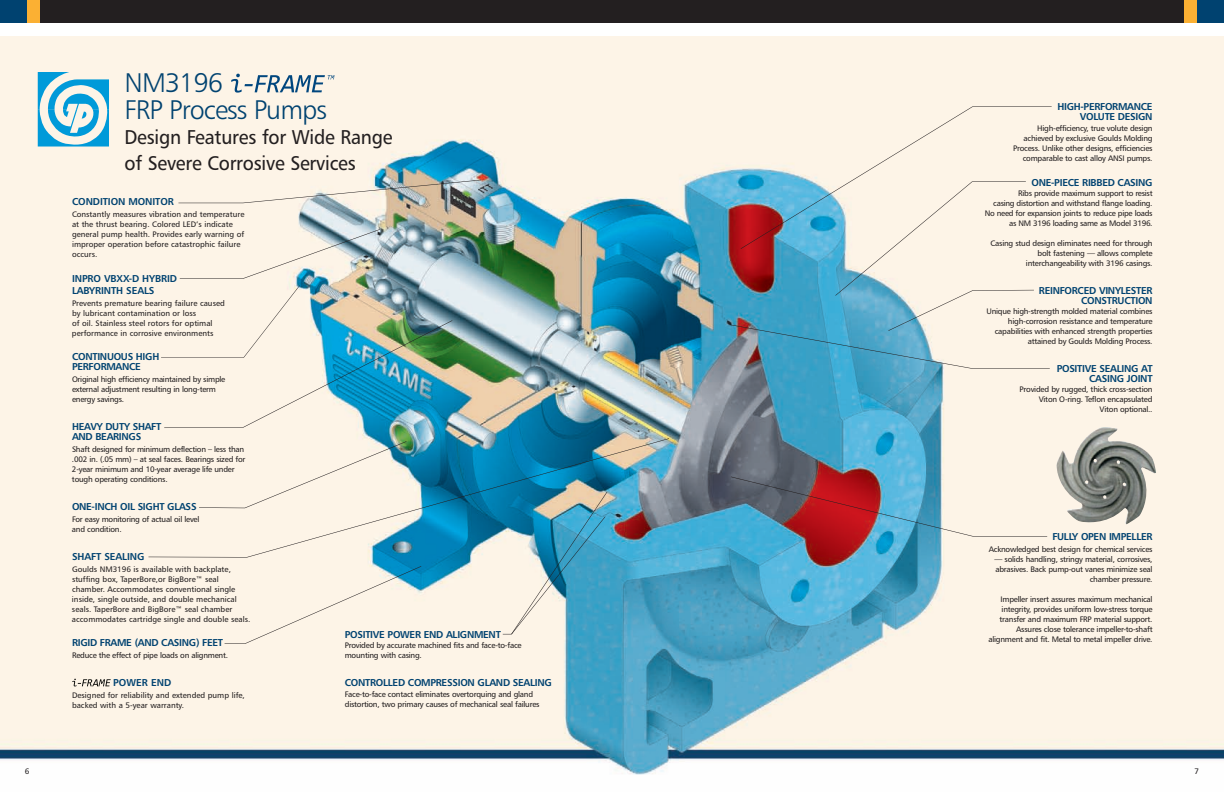
<style>
.page{position:relative;width:1224px;height:792px;background:#fff}
.page>*{position:absolute;margin:0;border:0;box-sizing:border-box;transform-origin:0 0}
.t1{font:27px/27px "Humanist 777 BT Light B";letter-spacing:-.035em;color:#004270}
.t2{font:20px/26px "Humanist 777 BT Roman B";letter-spacing:-.01em;color:#231f20;scale:.95 1}
.t3{font:10px/10px "Humanist 777 BT Bold B";letter-spacing:-.03em;color:#004270;text-align:right}
.t4{font:10px/12px "Humanist 777 BT Bold B";letter-spacing:-.01em;color:#004270}
.t5{font:10px "Humanist 777 BT Bold B";color:#004270}
.t6{font:8px/10px "Humanist 777 BT Roman B";letter-spacing:-.03em;color:#231f20;text-align:right}
.t7{font:8px/10px "Humanist 777 BT Roman B";color:#231f20}
</style>
<div class="page">
<img style="left:0;top:37px;width:1224px;height:738px">
<div style="left:1196px;top:0;width:28px;height:22px;background:#004270"></div>
<div style="left:1183px;top:0;width:14px;height:22px;background:#fbb033"></div>
<div style="left:612px;top:0;width:571px;height:22px;background:#231f20"></div>
<div style="left:0;top:0;width:28px;height:22px;background:#004270"></div>
<div style="left:27px;top:0;width:14px;height:22px;background:#fbb033"></div>
<div style="left:41px;top:0;width:571px;height:22px;background:#231f20"></div>
<svg style="left:38px;top:72px;width:71px;height:75px;background:#82c8e0"></svg>
<svg style="left:231px;top:74px;width:103px;height:19px;background:#b7c3c9"></svg>
<svg style="left:72px;top:679px;width:39px;height:7px"></svg>
<img style="left:1056px;top:427px;width:100px;height:97px">
<svg style="left:148px;top:438px;width:521px;height:120px;background:#82b3c3"></svg>
<div style="left:225px;top:566px;width:196px;height:78px;background:#fdf4e7"></div>
<div style="left:199px;top:441px;width:208px;height:67px;background:#fdf4e7"></div>
<img style="left:178px;top:180px;width:303px;height:23px">
<svg style="left:180px;top:229px;width:200px;height:50px;background:#e6e4db"></svg>
<div style="left:741px;top:106px;width:311px;height:143px;background:#fdf4e7"></div>
<svg style="left:731px;top:477px;width:316px;height:60px;background:#a1929b"></svg>
<img style="left:161px;top:285px;width:291px;height:143px">
<svg style="left:731px;top:181px;width:319px;height:188px;background:#b0c6cd"></svg>
<svg style="left:503px;top:492px;width:104px;height:142px;background:#7db5c6"></svg>
<h1 class="t1" style="left:125px;top:71px;width:204px">NM3196<br>FRP Process Pumps</h1>
<h2 class="t2" style="left:125px;top:126px;width:284px">Design Features for Wide Range of Severe Corrosive Services</h2>
<p class="t4" style="left:72px;top:197px;width:103px">CONDITION MONITOR</p>
<p class="t7" style="left:72px;top:210px;width:174px">Constantly measures vibration and temperature at the thrust bearing. Colored LED’s indicate general pump health. Provides early warning of improper operation before catastrophic failure occurs.</p>
<p class="t4" style="left:72px;top:273px;width:107px">INPRO VBXX-D HYBRID<br>LABYRINTH SEALS</p>
<p class="t7" style="left:72px;top:299px;width:154px">Prevents premature bearing failure caused by lubricant contamination or loss<br>of oil. Stainless steel rotors for optimal performance in corrosive environments</p>
<p class="t3" style="left:72px;top:352px;width:89px;text-align:left">CONTINUOUS HIGH<br>PERFORMANCE</p>
<p class="t6" style="left:72px;top:375px;width:155px;text-align:left">Original high efficiency maintained by simple external adjustment resulting in long-term energy savings.</p>
<p class="t3" style="left:72px;top:422px;width:91px;text-align:left">HEAVY DUTY SHAFT<br>AND BEARINGS</p>
<p class="t6" style="left:72px;top:445px;width:175px;text-align:left">Shaft designed for minimum deflection – less than .002 in. (.05 mm) – at seal faces. Bearings sized for 2-year minimum and 10-year average life under tough operating conditions.</p>
<p class="t3" style="left:72px;top:502px;width:126px">ONE-INCH OIL SIGHT GLASS</p>
<p class="t6" style="left:72px;top:515px;width:129px;text-align:left">For easy monitoring of actual oil level and condition.</p>
<p class="t4" style="left:72px;top:551px;width:74px">SHAFT SEALING</p>
<p class="t7" style="left:72px;top:565px;width:180px">Goulds NM3196 is available with backplate, stuffing box, TaperBore,or BigBore™ seal chamber. Accommodates conventional single inside, single outside, and double mechanical seals. TaperBore and BigBore™ seal chamber accommodates cartridge single and double seals.</p>
<p class="t3" style="left:72px;top:639px;width:153px">RIGID FRAME (AND CASING) FEET</p>
<p class="t6" style="left:72px;top:651px;width:158px">Reduce the effect of pipe loads on alignment.</p>
<p class="t5" style="left:113px;top:679px;width:60px">POWER END</p>
<p class="t7" style="left:72px;top:691px;width:174px">Designed for reliability and extended pump life, backed with a 5-year warranty.</p>
<p class="t3" style="left:345px;top:630px;width:158px">POSITIVE POWER END ALIGNMENT</p>
<p class="t6" style="left:345px;top:640px;width:178px;text-align:left">Provided by accurate machined fits and face-to-face mounting with casing.</p>
<p class="t3" style="left:345px;top:678px;width:209px">CONTROLLED COMPRESSION GLAND SEALING</p>
<p class="t6" style="left:345px;top:690px;width:196px;text-align:left">Face-to-face contact eliminates overtorquing and gland distortion, two primary causes of mechanical seal failures</p>
<p class="t3" style="left:1057px;top:102px;width:97px">HIGH-PERFORMANCE<br>VOLUTE DESIGN</p>
<p class="t6" style="left:1013px;top:124px;width:141px">High-efficiency, true volute design achieved by exclusive Goulds Molding Process. Unlike other designs, efficiencies comparable to cast alloy ANSI pumps.</p>
<p class="t3" style="left:1032px;top:178px;width:123px">ONE-PIECE RIBBED CASING</p>
<p class="t6" style="left:985px;top:189px;width:169px">Ribs provide maximum support to resist<br>casing distortion and withstand flange loading.<br>No need for expansion joints to reduce pipe loads as NM 3196 loading same as Model 3196.</p>
<p class="t6" style="left:991px;top:239px;width:164px">Casing stud design eliminates need for through bolt fastening — allows complete interchangeability with 3196 casings.</p>
<p class="t3" style="left:1039px;top:286px;width:115px">REINFORCED VINYLESTER<br>CONSTRUCTION</p>
<p class="t6" style="left:986px;top:307px;width:168px">Unique high-strength molded material combines high-corrosion resistance and temperature capabilities with enhanced strength properties attained by Goulds Molding Process.</p>
<p class="t3" style="left:1057px;top:364px;width:97px">POSITIVE SEALING AT<br>CASING JOINT</p>
<p class="t6" style="left:1020px;top:385px;width:135px">Provided by rugged, thick cross-section<br>Viton O-ring. Teflon encapsulated<br>Viton optional..</p>
<p class="t3" style="left:1052px;top:532px;width:102px">FULLY OPEN IMPELLER</p>
<p class="t6" style="left:989px;top:545px;width:165px">Acknowledged best design for chemical services</p>
<p class="t6" style="left:995px;top:555px;width:160px">— solids handling, stringy material, corrosives, abrasives. Back pump-out vanes minimize seal chamber pressure.</p>
<p class="t6" style="left:988px;top:595px;width:166px">Impeller insert assures maximum mechanical integrity, provides uniform low-stress torque transfer and maximum FRP material support.<br>Assures close tolerance impeller-to-shaft alignment and fit. Metal to metal impeller drive.</p>
<p class="t6" style="left:25px;top:767px;width:6px">6</p>
<p class="t6" style="left:1195px;top:767px;width:6px">7</p>
</div>
